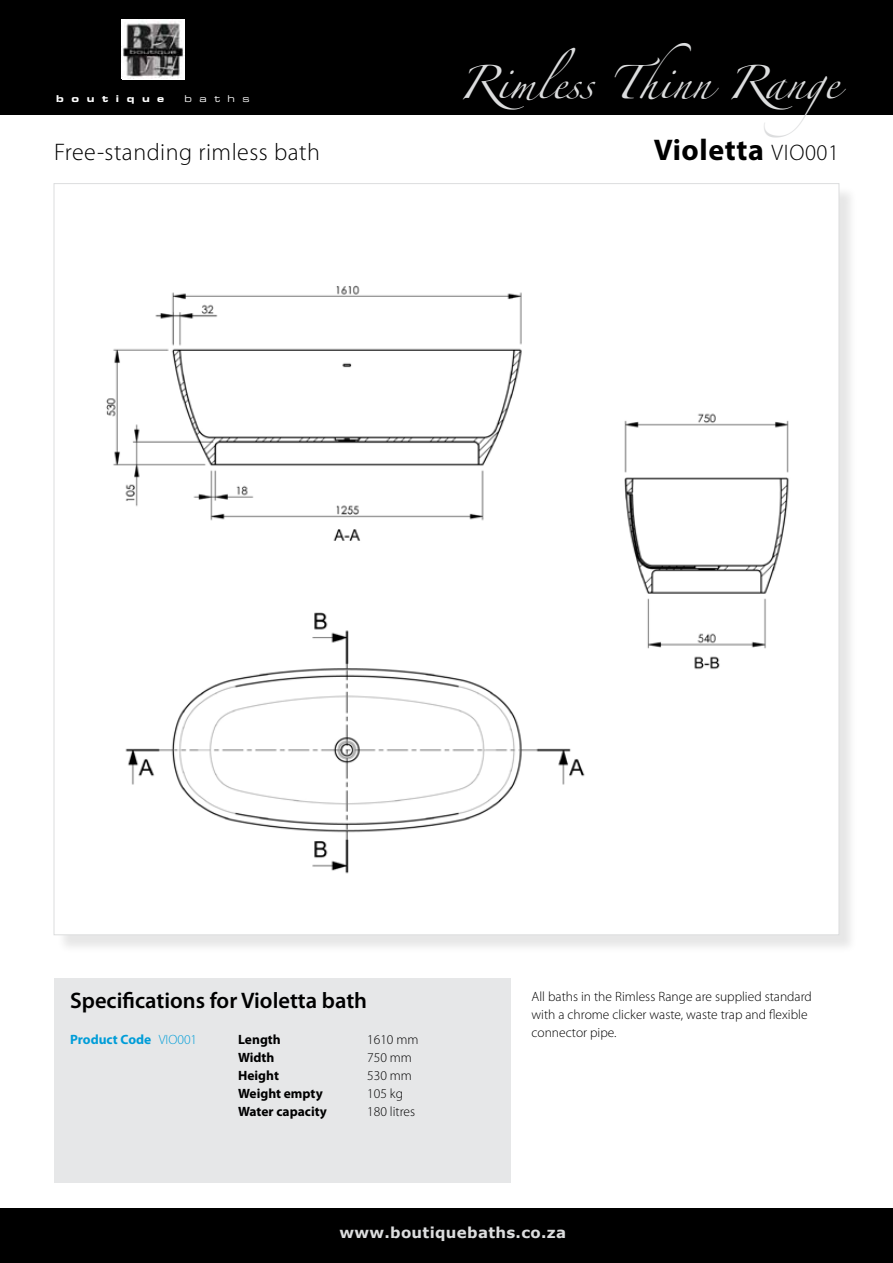
<style>
.page{position:relative;width:893px;height:1263px;background:#fff}
.page>*{position:absolute;margin:0;border:0;box-sizing:border-box;transform-origin:0 0}
.t1{font:30px "Zapfino";color:#dcddde}
.t2{font:700 30px "Myriad Pro";letter-spacing:.02em;color:#000}
.t3{font:300 24px "Myriad Pro";letter-spacing:.02em;color:#000}
.t4{font:600 22.5px "Myriad Pro";color:#000}
.t5{font:700 15px "Verdana";letter-spacing:.02em;color:#dcddde}
.t6{font:300 13.5px/18px "Myriad Pro";color:#000}
.t7{font:700 13.5px "Myriad Pro";color:#000}
.t8{font:700 13.5px "Myriad Pro";color:#009dd8}
.t9{font:9.45px "Eurostile Bold Extended Two";letter-spacing:.8em;color:#fff}
.t10{font:9.45px "Eurostile Extended Two";letter-spacing:.8em;color:#fff}
.s1{font-weight:300;font-size:22.5px}
.s2{font-weight:300}
</style>
<div class="page">
<div style="left:54px;top:978px;width:456px;height:204px;background:#e6e7e8"></div>
<div style="left:0;top:1209px;width:893px;height:54px;background:#000"></div>
<div style="left:0;top:0;width:893px;height:115px;background:#000"></div>
<div style="left:122px;top:20px;width:63px;height:60px;background:#fff"></div>
<img style="left:122px;top:21px;width:62px;height:58px">
<div style="left:56px;top:185px;width:802px;height:769px;background:#000;opacity:.1"></div>
<div style="left:54px;top:184px;width:785px;height:751px;background:#fff"></div>
<img style="left:106px;top:285px;width:683px;height:589px">
<p class="t9" style="left:56px;top:92px;width:110px">boutique</p>
<p class="t10" style="left:185px;top:92px;width:67px">baths</p>
<h2 class="t3" style="left:54px;top:138px;width:267px">Free-standing rimless bath</h2>
<h1 class="t1" style="left:458px;top:70px;width:412px">Rimless Thinn Range</h1>
<h1 class="t2" style="left:654px;top:130px;width:187px">Violetta <span class="s1">VIO001</span></h1>
<h3 class="t4" style="left:70px;top:986px;width:298px">Specifications for Violetta bath</h3>
<p class="t8" style="left:70px;top:1030px;width:129px">Product Code <span class="s2">VIO001</span></p>
<p class="t7" style="left:238px;top:1030px;width:44px">Length</p>
<p class="t6" style="left:367px;top:1030px;width:53px">1610 mm</p>
<p class="t7" style="left:238px;top:1048px;width:38px">Width</p>
<p class="t6" style="left:367px;top:1048px;width:46px">750 mm</p>
<p class="t7" style="left:238px;top:1066px;width:42px">Height</p>
<p class="t6" style="left:367px;top:1066px;width:46px">530 mm</p>
<p class="t7" style="left:238px;top:1084px;width:86px">Weight empty</p>
<p class="t6" style="left:367px;top:1084px;width:37px">105 kg</p>
<p class="t7" style="left:238px;top:1102px;width:90px">Water capacity</p>
<p class="t6" style="left:367px;top:1102px;width:49px">180 litres</p>
<p class="t6" style="left:532px;top:987px;width:282px">All baths in the Rimless Range are supplied standard with a chrome clicker waste, waste trap and flexible connector pipe.</p>
<p class="t5" style="left:340px;top:1222px;width:228px">www.boutiquebaths.co.za</p>
</div>
